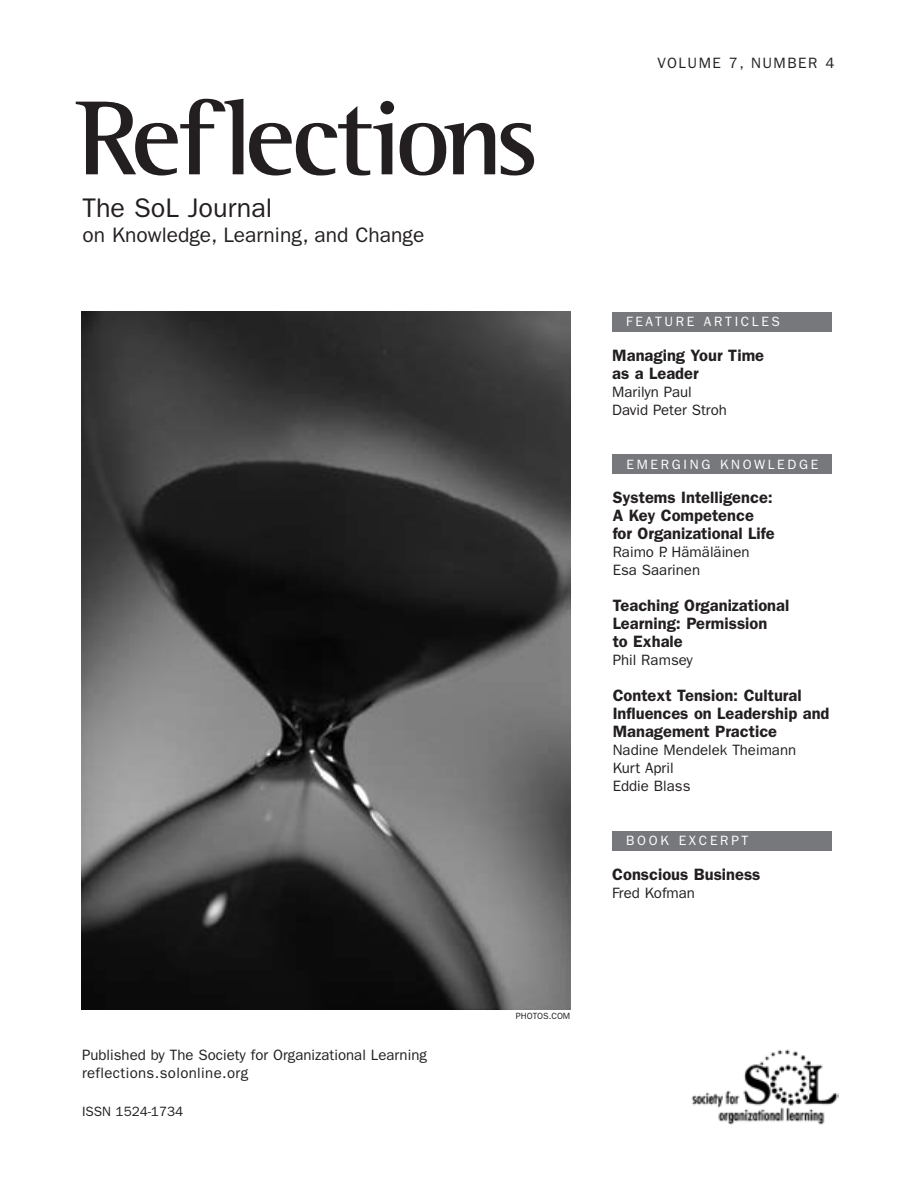
<style>
.page{position:relative;width:918px;height:1188px;background:#fff}
.page>*{position:absolute;margin:0;border:0;box-sizing:border-box;transform-origin:0 0}
.t1{font:700 108px "Rotis Semi Serif";letter-spacing:-.045em;color:#231f20}
.t2{font:27px "ITC Franklin Gothic Std";color:#231f20}
.t3{font:21px "ITC Franklin Gothic Std";color:#231f20}
.t4{font:600 16.5px/18px "ITC Franklin Gothic Std";color:#231f20}
.t5{font:15px/18px "ITC Franklin Gothic Std";color:#231f20}
.t6{font:15px "ITC Franklin Gothic Std";letter-spacing:.1em;color:#231f20}
.t7{font:13.5px "ITC Franklin Gothic Std";letter-spacing:.2em;color:#fff}
.t8{font:13.5px "ITC Franklin Gothic Std";color:#231f20}
.t9{font:9px "ITC Franklin Gothic Std";color:#231f20}
</style>
<div class="page">
<img style="left:81px;top:312px;width:489px;height:697px">
<img style="left:691px;top:1049px;width:147px;height:75px">
<div style="left:612px;top:312px;width:219px;height:20px;background:#76787b"></div>
<div style="left:612px;top:454px;width:220px;height:20px;background:#76787b"></div>
<div style="left:612px;top:831px;width:219px;height:20px;background:#76787b"></div>
<h1 class="t1" style="left:76px;top:73px;width:464px">Reflections</h1>
<h2 class="t2" style="left:82px;top:192px;width:191px">The SoL Journal</h2>
<p class="t3" style="left:82px;top:223px;width:343px">on Knowledge, Learning, and Change</p>
<p class="t6" style="left:658px;top:54px;width:178px">VOLUME 7, NUMBER 4</p>
<p class="t7" style="left:626px;top:314px;width:155px">FEATURE ARTICLES</p>
<p class="t4" style="left:612px;top:346px;width:153px">Managing Your Time as a Leader</p>
<p class="t5" style="left:612px;top:383px;width:116px">Marilyn Paul<br>David Peter Stroh</p>
<p class="t7" style="left:627px;top:457px;width:193px">EMERGING KNOWLEDGE</p>
<p class="t4" style="left:613px;top:488px;width:164px">Systems Intelligence:<br>A Key Competence for Organizational Life</p>
<p class="t5" style="left:613px;top:543px;width:138px">Raimo P. Hämäläinen<br>Esa Saarinen</p>
<p class="t4" style="left:613px;top:596px;width:178px">Teaching Organizational<br>Learning: Permission<br>to Exhale</p>
<p class="t5" style="left:613px;top:651px;width:82px">Phil Ramsey</p>
<p class="t4" style="left:613px;top:686px;width:218px">Context Tension: Cultural<br>Influences on Leadership and<br>Management Practice</p>
<p class="t5" style="left:613px;top:741px;width:185px">Nadine Mendelek Theimann<br>Kurt April<br>Eddie Blass</p>
<p class="t7" style="left:626px;top:833px;width:124px">BOOK EXCERPT</p>
<p class="t4" style="left:612px;top:865px;width:150px">Conscious Business</p>
<p class="t5" style="left:612px;top:884px;width:84px">Fred Kofman</p>
<p class="t5" style="left:82px;top:1046px;width:346px">Published by The Society for Organizational Learning reflections.solonline.org</p>
<p class="t8" style="left:82px;top:1104px;width:103px">ISSN 1524-1734</p>
<p class="t9" style="left:516px;top:1011px;width:56px">PHOTOS.COM</p>
</div>
